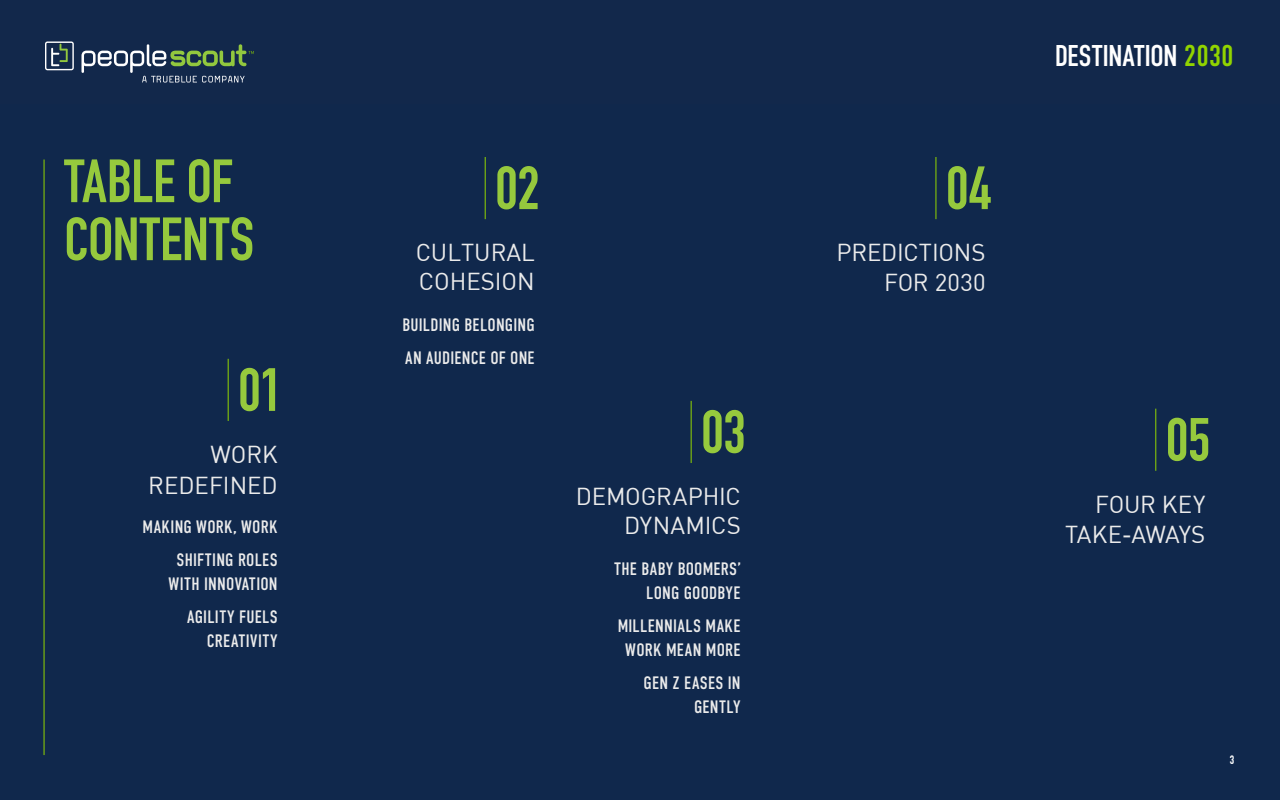
<style>
.page{position:relative;width:1280px;height:800px;background:#fff}
.page>*{position:absolute;margin:0;border:0;box-sizing:border-box;transform-origin:0 0}
.t1{font:700 60px/58px "DIN Condensed";letter-spacing:-.005em;color:#96c93d}
.t2{font:30px "DIN Condensed";letter-spacing:-.015em;color:#fff}
.t3{font:24px/29px "DIN";color:#ebebeb;text-align:right}
.t4{font:18px/33px "DIN Condensed";letter-spacing:.01em;color:#ebebeb;text-align:right}
.t5{font:700 12px "DIN Condensed";color:#fff}
.s1{color:#91d400}
</style>
<div class="page">
<div style="left:0;top:0;width:1280px;height:115px;background:#12284b"></div>
<svg style="left:45px;top:41px;width:29px;height:29px"></svg>
<svg style="left:82px;top:44px;width:172px;height:39px"></svg>
<div style="left:0;top:105px;width:1280px;height:695px;background:#10284c"></div>
<hr style="left:44px;top:160px;width:1px;height:595px;background:#91d400">
<hr style="left:228px;top:359px;width:1px;height:62px;background:#91d400">
<hr style="left:485px;top:157px;width:1px;height:62px;background:#91d400">
<hr style="left:691px;top:401px;width:1px;height:62px;background:#91d400">
<hr style="left:935px;top:157px;width:1px;height:62px;background:#91d400">
<hr style="left:1155px;top:409px;width:1px;height:62px;background:#91d400">
<h1 class="t1" style="left:64px;top:153px;width:191px">TABLE OF<br>CONTENTS</h1>
<h1 class="t1" style="left:238px;top:361px;width:45px">01</h1>
<h3 class="t3" style="left:148px;top:438px;width:131px;line-height:31px">WORK<br>REDEFINED</h3>
<p class="t4" style="left:142px;top:511px;width:137px">MAKING WORK, WORK<br>SHIFTING ROLES</p>
<p class="t4" style="left:169px;top:568px;width:111px">WITH INNOVATION<br>AGILITY FUELS</p>
<p class="t4" style="left:207px;top:625px;width:72px">CREATIVITY</p>
<h1 class="t1" style="left:495px;top:160px;width:46px">02</h1>
<h3 class="t3" style="left:416px;top:238px;width:121px;text-align:left">CULTURAL<br>COHESION</h3>
<p class="t4" style="left:402px;top:309px;width:134px;text-align:left">BUILDING BELONGING<br>AN AUDIENCE OF ONE</p>
<h1 class="t1" style="left:701px;top:403px;width:46px">03</h1>
<h3 class="t3" style="left:576px;top:481px;width:166px">DEMOGRAPHIC<br>DYNAMICS</h3>
<p class="t4" style="left:614px;top:557px;width:128px;line-height:24px">THE BABY BOOMERS’<br>LONG GOODBYE</p>
<p class="t4" style="left:618px;top:614px;width:125px;line-height:24px;text-align:center">MILLENNIALS MAKE<br>WORK MEAN MORE</p>
<p class="t4" style="left:644px;top:671px;width:99px;line-height:24px">GEN Z EASES IN<br>GENTLY</p>
<h1 class="t1" style="left:946px;top:160px;width:47px">04</h1>
<h3 class="t3" style="left:836px;top:237px;width:151px;line-height:30px">PREDICTIONS<br>FOR 2030</h3>
<h2 class="t2" style="left:1055px;top:39px;width:180px">DESTINATION <span class="s1">2030</span></h2>
<h1 class="t1" style="left:1166px;top:411px;width:46px">05</h1>
<h3 class="t3" style="left:1065px;top:489px;width:142px;line-height:30px">FOUR KEY<br>TAKE-AWAYS</h3>
<p class="t5" style="left:1230px;top:752px;width:6px">3</p>
</div>
